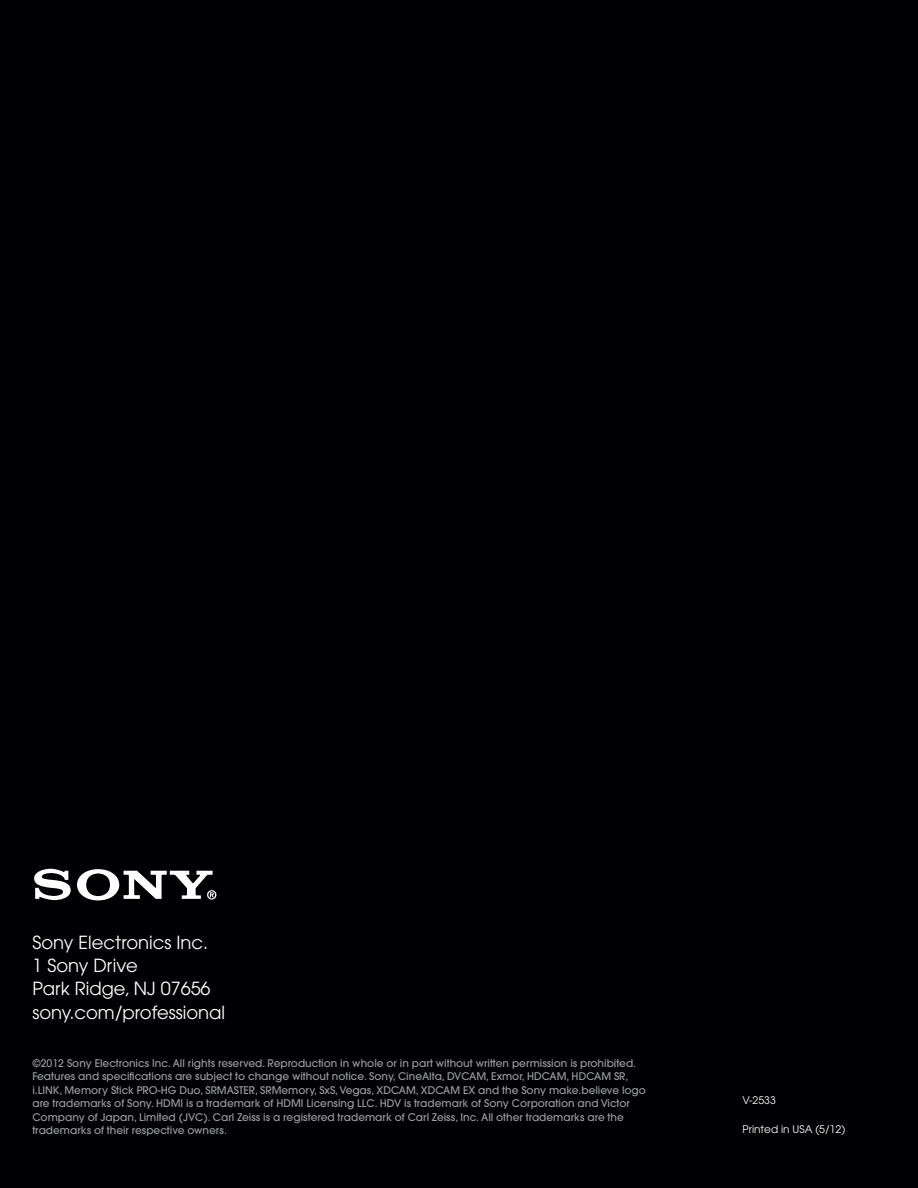
<style>
.page{position:relative;width:918px;height:1188px;background:#000002}
.page>*{position:absolute;margin:0;border:0;box-sizing:border-box;transform-origin:0 0}
.t1{font:18px/23.4px "Avant Garde";color:#fff}
.t2{font:500 10.5px/13.5px "Avant Garde";color:#999b9e}
.t3{font:10.5px "Avant Garde";color:#fff}
</style>
<div class="page">
<svg style="left:34px;top:869px;width:37px;height:31px"></svg>
<svg style="left:77px;top:869px;width:139px;height:31px"></svg>
<h1 class="t1" style="left:32px;top:930px;width:194px">Sony Electronics Inc.<br>1 Sony Drive<br>Park Ridge, NJ 07656 sony.com/professional</h1>
<p class="t2" style="left:32px;top:1056px;width:615px">©2012 Sony Electronics Inc. All rights reserved. Reproduction in whole or in part without written permission is prohibited.<br>Features and specifications are subject to change without notice. Sony, CineAlta, DVCAM, Exmor, HDCAM, HDCAM SR, i.LINK, Memory Stick PRO-HG Duo, SRMASTER, SRMemory, SxS, Vegas, XDCAM, XDCAM EX and the Sony make.believe logo are trademarks of Sony. HDMI is a trademark of HDMI Licensing LLC. HDV is trademark of Sony Corporation and Victor Company of Japan, Limited (JVC). Carl Zeiss is a registered trademark of Carl Zeiss, Inc. All other trademarks are the trademarks of their respective owners.</p>
<p class="t3" style="left:743px;top:1094px;width:35px">V-2533</p>
<p class="t3" style="left:743px;top:1123px;width:104px">Printed in USA (5/12)</p>
</div>
